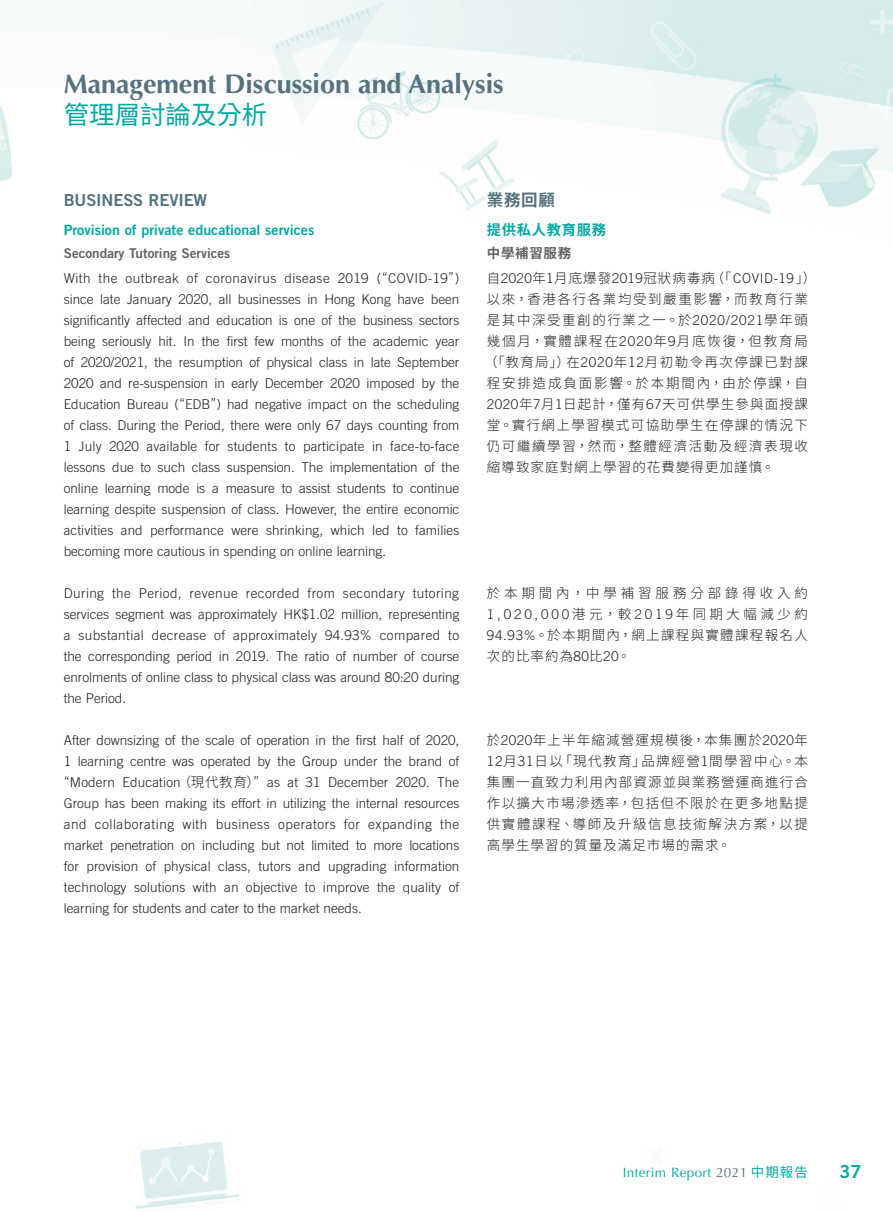
<style>
.page{position:relative;width:893px;height:1212px;background:#fff}
.page>*{position:absolute;margin:0;border:0;box-sizing:border-box;transform-origin:0 0}
.t1{font:700 27px "Optima LT Std";color:#55727e}
.t2{font:25.5px "Source Han Sans TC";color:#00a8a3}
.t3{font:18px "Trade Gothic LT Std Bd 2";color:#00a8a3}
.Heading_1{font:16.5px "Trade Gothic LT Std Bd 2";letter-spacing:-.01em;color:#55727e}
.C_Heading_1{font:700 16.5px "Source Han Sans TC";color:#55727e}
.Heading_2{font:14.25px "Trade Gothic LT Std Bd 2";color:#00a8a3}
.C_Heading_2{font:700 14.25px "Source Han Sans TC";letter-spacing:.05em;color:#00a8a3}
.Body_Text{font:300 13.5px/21px "Trade Gothic LT Std";color:#231f20;text-align:justify}
.C_Body_Text{font:300 13.5px/21px "Source Han Sans TC";letter-spacing:.115em;color:#231f20;text-align:justify}
.Heading_3{font:13.5px "Trade Gothic LT Std Bd 2";color:#636366}
.t4{font:13.5px "Optima LT Std";letter-spacing:.03em;color:#00a8a3}
.C_Heading_3{font:700 13.5px "Source Han Sans TC";letter-spacing:.05em;color:#636366}
.s1{font-family:"Source Han Sans TC"}
.s2{font-family:"Trade Gothic LT Std"}
.s3{color:#55727e}
</style>
<div class="page">
<img style="left:0;top:0;width:893px;height:1212px">
<h1 class="t1" style="left:64px;top:68px;width:441px">Management Discussion and Analysis</h1>
<h2 class="t2" style="left:64px;top:100px;width:205px">管理層討論及分析</h2>
<p class="Heading_1" style="left:64px;top:190px;width:145px">BUSINESS REVIEW</p>
<p class="Heading_2" style="left:64px;top:221px;width:252px">Provision of private educational services</p>
<p class="Heading_3" style="left:64px;top:245px;width:168px">Secondary Tutoring Services</p>
<p class="Body_Text" style="left:64px;top:268px;width:397px">With the outbreak of coronavirus disease 2019 (“COVID-19”) since late January 2020, all businesses in Hong Kong have been significantly affected and education is one of the business sectors being seriously hit. In the first few months of the academic year of 2020/2021, the resumption of physical class in late September 2020 and re-suspension in early December 2020 imposed by the Education Bureau (“EDB”) had negative impact on the scheduling of class. During the Period, there were only 67 days counting from 1 July 2020 available for students to participate in face-to-face lessons due to such class suspension. The implementation of the online learning mode is a measure to assist students to continue learning despite suspension of class. However, the entire economic activities and performance were shrinking, which led to families becoming more cautious in spending on online learning.</p>
<p class="Body_Text" style="left:64px;top:583px;width:397px">During the Period, revenue recorded from secondary tutoring services segment was approximately HK$1.02 million, representing a substantial decrease of approximately 94.93% compared to the corresponding period in 2019. The ratio of number of course enrolments of online class to physical class was around 80:20 during the Period.</p>
<p class="Body_Text" style="left:64px;top:730px;width:397px">After downsizing of the scale of operation in the first half of 2020, 1 learning centre was operated by the Group under the brand of “Modern Education<span class="s1">（現代教育）</span>” as at 31 December 2020. The Group has been making its effort in utilizing the internal resources and collaborating with business operators for expanding the market penetration on including but not limited to more locations for provision of physical class, tutors and upgrading information technology solutions with an objective to improve the quality of learning for students and cater to the market needs.</p>
<p class="C_Heading_1" style="left:487px;top:191px;width:70px">業務回顧</p>
<p class="C_Heading_2" style="left:487px;top:221px;width:121px">提供私人教育服務</p>
<p class="C_Heading_3" style="left:487px;top:245px;width:86px">中學補習服務</p>
<p class="C_Body_Text" style="left:484px;top:268px;width:334px;text-align:left">自<span class="s2">2020</span>年<span class="s2">1</span>月底爆發<span class="s2">2019</span>冠狀病毒病（「<span class="s2">COVID-19</span>」）以來，香港各行各業均受到嚴重影響，而教育行業是其中深受重創的行業之一。於<span class="s2">2020/2021</span>學年頭幾個月，實體課程在<span class="s2">2020</span>年<span class="s2">9</span>月底恢復，但教育局（「教育局」）在<span class="s2">2020</span>年<span class="s2">12</span>月初勒令再次停課已對課程安排造成負面影響。於本期間內，由於停課，自<br><span class="s2">2020</span>年<span class="s2">7</span>月<span class="s2">1</span>日起計，僅有<span class="s2">67</span>天可供學生參與面授課堂。實行網上學習模式可協助學生在停課的情況下仍可繼續學習，然而，整體經濟活動及經濟表現收縮導致家庭對網上學習的花費變得更加謹慎。</p>
<p class="C_Body_Text" style="left:487px;top:583px;width:323px">於本期間內，中學補習服務分部錄得收入約<span class="s2">1,020,000</span>港元，較<span class="s2">2019</span>年同期大幅減少約<span class="s2">94.93%</span>。於本期間內，網上課程與實體課程報名人次的比率約為<span class="s2">80</span>比<span class="s2">20</span>。</p>
<p class="C_Body_Text" style="left:487px;top:730px;width:323px">於<span class="s2">2020</span>年上半年縮減營運規模後，本集團於<span class="s2">2020</span>年<span class="s2">12</span>月<span class="s2">31</span>日以「現代教育」品牌經營<span class="s2">1</span>間學習中心。本集團一直致力利用內部資源並與業務營運商進行合作以擴大市場滲透率，包括但不限於在更多地點提供實體課程、導師及升級信息技術解決方案，以提高學生學習的質量及滿足市場的需求。</p>
<p class="t4" style="left:623px;top:1165px;width:187px">Interim Report <span class="s3">2021</span> <span class="s1">中期報告</span></p>
<h3 class="t3" style="left:839px;top:1160px;width:24px">37</h3>
</div>
